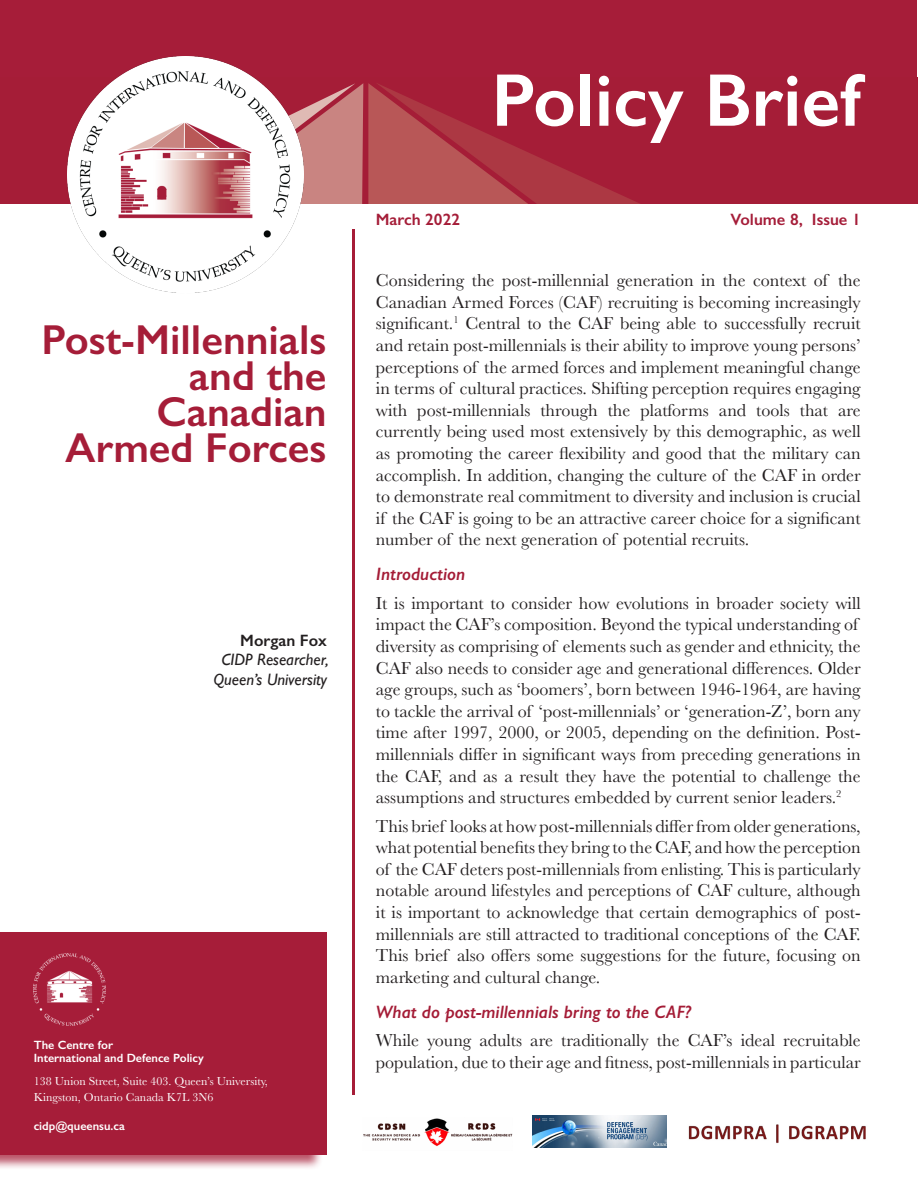
<style>
.page{position:relative;width:918px;height:1188px;background:#fff}
.page>*{position:absolute;margin:0;border:0;box-sizing:border-box;transform-origin:0 0}
.t1{font:600 75px "Gill Sans";color:#fff}
.t2{font:600 42px/36px "Gill Sans";color:#a51d38;text-align:right}
.t3{font:18px/21.6px "Baskerville";color:#231f20;text-align:justify}
.Paragraph_Heading_1{font:italic 600 18px "Gill Sans";color:#a41c36}
.t4{font:italic 16.5px/19.8px "Gill Sans";color:#231f20;text-align:right}
.t5{font:600 16.5px "Gill Sans";color:#a51d39}
.t6{font:600 16.5px "Gill Sans";color:#a51d38}
.t7{font:12px "Baskerville";color:#fff}
.t8{font:600 12px "Gill Sans";color:#fff}
.s1{font-weight:600;font-style:normal}
</style>
<div class="page">
<div style="left:0;top:931px;width:323px;height:240px;background:#a41c36;opacity:.75"></div>
<div style="left:0;top:932px;width:327px;height:223px;background:#a61d39"></div>
<hr style="left:352px;top:230px;width:2px;height:865px;background:#a61d38">
<div style="left:1px;top:0;width:916px;height:84px;background:#a61d39"></div>
<div style="left:0;top:78px;width:918px;height:126px;background:#a51d37"></div>
<svg style="left:303px;top:83px;width:337px;height:121px"></svg>
<img style="left:68px;top:57px;width:235px;height:236px">
<img style="left:34px;top:953px;width:72px;height:72px">
<img style="left:363px;top:1118px;width:150px;height:29px">
<img style="left:533px;top:1115px;width:133px;height:33px">
<img style="left:688px;top:1124px;width:178px;height:20px">
<p class="t2" style="left:41px;top:322px;width:287px">Post-Millennials and the<br>Canadian<br>Armed Forces</p>
<p class="t4" style="left:213px;top:630px;width:117px"><span class="s1">Morgan Fox<br></span>CIDP Researcher,<br>Queen’s University</p>
<p class="t8" style="left:34px;top:1038px;width:81px">The Centre for</p>
<p class="t8" style="left:34px;top:1050px;width:172px">International and Defence Policy</p>
<p class="t7" style="left:34px;top:1073px;width:236px">138 Union Street, Suite 403. Queen’s University,</p>
<p class="t7" style="left:34px;top:1089px;width:181px">Kingston, Ontario Canada K7L 3N6</p>
<p class="t8" style="left:34px;top:1118px;width:93px">cidp@queensu.ca</p>
<p class="t1" style="left:492px;top:55px;width:371px">Policy Brief</p>
<p class="t6" style="left:376px;top:210px;width:86px">March 2022</p>
<p class="t5" style="left:730px;top:210px;width:132px">Volume 8, Issue 1</p>
<p class="t3" style="left:376px;top:270px;width:486px">Considering the post-millennial generation in the context of the Canadian Armed Forces (CAF) recruiting is becoming increasingly significant.<sup>1</sup> Central to the CAF being able to successfully recruit and retain post-millennials is their ability to improve young persons’ perceptions of the armed forces and implement meaningful change in terms of cultural practices. Shifting perception requires engaging with post-millennials through the platforms and tools that are currently being used most extensively by this demographic, as well as promoting the career flexibility and good that the military can accomplish. In addition, changing the culture of the CAF in order to demonstrate real commitment to diversity and inclusion is crucial if the CAF is going to be an attractive career choice for a significant number of the next generation of potential recruits.</p>
<p class="Paragraph_Heading_1" style="left:376px;top:563px;width:91px">Introduction</p>
<p class="t3" style="left:376px;top:592px;width:486px;text-align:left">It is important to consider how evolutions in broader society will impact the CAF’s composition. Beyond the typical understanding of diversity as comprising of elements such as gender and ethnicity, the CAF also needs to consider age and generational differences. Older age groups, such as ‘boomers’, born between 1946-1964, are having to tackle the arrival of ‘post-millennials’ or ‘generation-Z’, born any time after 1997, 2000, or 2005, depending on the definition. Post&shy;millennials differ in significant ways from preceding generations in the CAF, and as a result they have the potential to challenge the assumptions and structures embedded by current senior leaders.<sup>2</sup></p>
<p class="t3" style="left:376px;top:815px;width:486px">This brief looks at how post-millennials differ from older generations, what potential benefits they bring to the CAF, and how the perception of the CAF deters post-millennials from enlisting. This is particularly notable around lifestyles and perceptions of CAF culture, although it is important to acknowledge that certain demographics of post&shy;millennials are still attracted to traditional conceptions of the CAF.<br>This brief also offers some suggestions for the future, focusing on marketing and cultural change.</p>
<p class="Paragraph_Heading_1" style="left:376px;top:1001px;width:317px">What do post-millennials bring to the CAF?</p>
<p class="t3" style="left:376px;top:1030px;width:486px">While young adults are traditionally the CAF’s ideal recruitable population, due to their age and fitness, post-millennials in particular</p>
</div>
